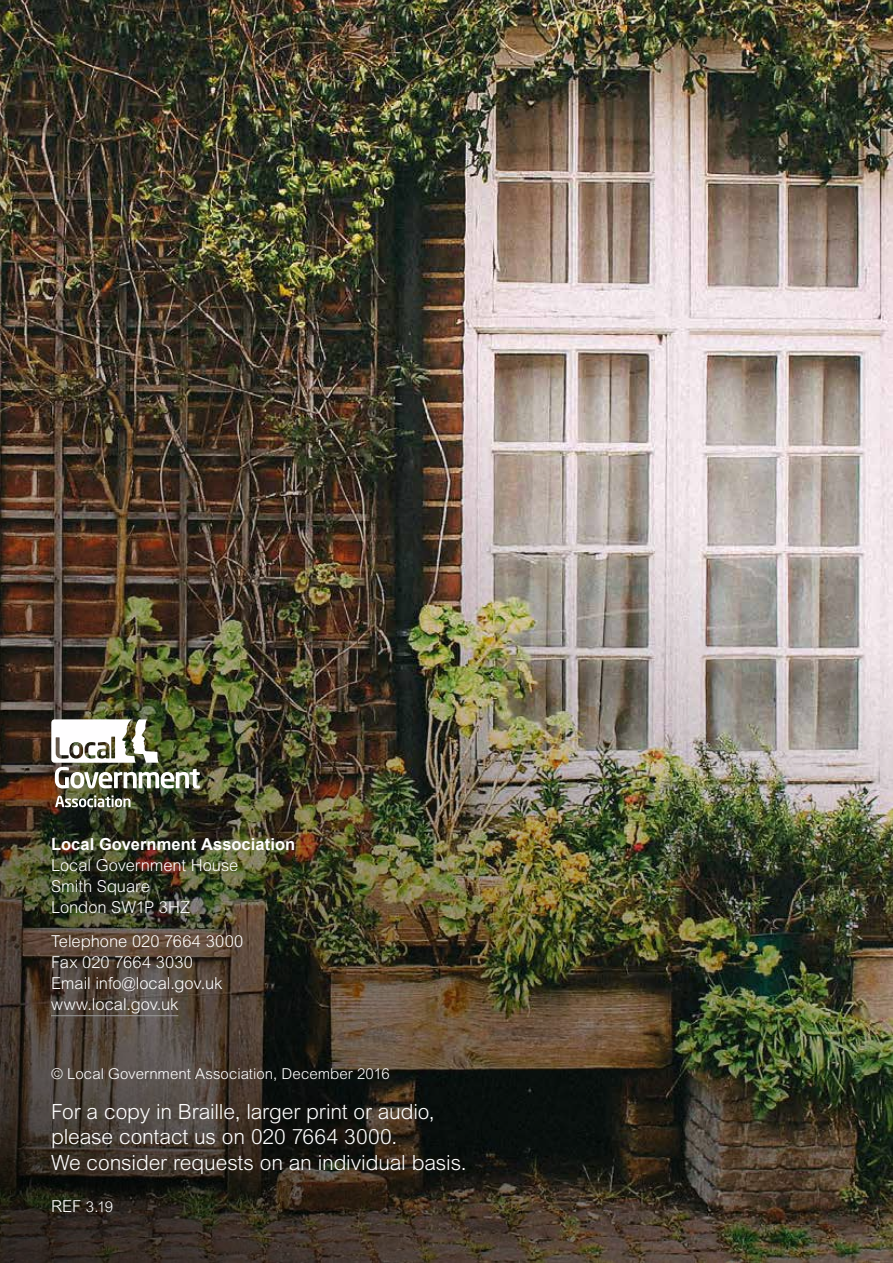
<style>
.page{position:relative;width:893px;height:1263px;background:#fff}
.page>*{position:absolute;margin:0;border:0;box-sizing:border-box;transform-origin:0 0}
.t1{font:300 21px/25.5px "Arial MT Std";letter-spacing:-.01em;color:#fff}
.t2{font:300 16.5px/21px "Arial MT Std";color:#fff}
.t3{font:700 16.5px "Arial";letter-spacing:.005em;color:#fff}
.t4{font:300 15px "Arial MT Std";color:#fff}
.s1{font-size:16.5px}
</style>
<div class="page">
<img style="left:0;top:0;width:893px;height:1263px">
<hr style="left:51px;top:1015px;width:127px;height:1px;background:#9d9d9c">
<svg style="left:55px;top:795px;width:75px;height:12px"></svg>
<img style="left:51px;top:719px;width:149px;height:69px">
<p class="t3" style="left:51px;top:833px;width:246px">Local Government Association</p>
<p class="t2" style="left:51px;top:855px;width:189px">Local Government House<br>Smith Square<br>London SW1P 3HZ</p>
<p class="t2" style="left:51px;top:930px;width:194px">Telephone 020 7664 3000<br>Fax 020 7664 3030<br>Email info@local.gov.uk www.local.gov.uk</p>
<p class="t4" style="left:51px;top:1065px;width:340px">© Local Government Association, December 2016</p>
<p class="t1" style="left:51px;top:1099px;width:417px">For a copy in Braille, larger print or audio, please contact us on 020 7664 3000.<br>We consider requests on an individual basis.</p>
<p class="t4" style="left:51px;top:1198px;width:64px"><span class="s1">REF</span> 3.19</p>
</div>
